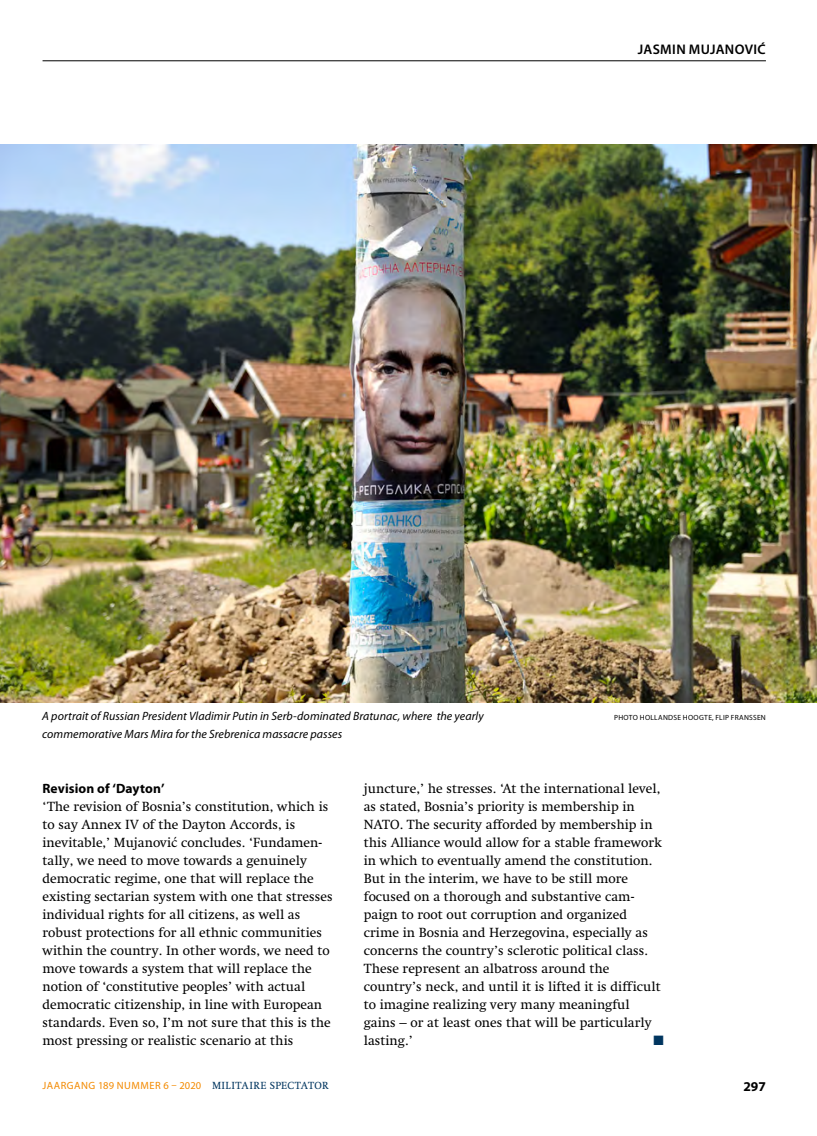
<style>
.page{position:relative;width:817px;height:1136px;background:#fff}
.page>*{position:absolute;margin:0;border:0;box-sizing:border-box;transform-origin:0 0}
.t1{font:600 13.95px "Myriad Pro";letter-spacing:.03em;color:#000}
.t2{font:13.5px/18px "Swift LT Std";color:#000}
.t3{font:700 13.5px "Myriad Pro";letter-spacing:.005em;color:#000}
.t4{font:13.5px "Zapf Dingbats Std";color:#00355f}
.t5{font:italic 12px "Myriad Pro";letter-spacing:.005em;color:#000}
.t6{font:10.5px "Myriad Pro";letter-spacing:.045em;color:#f38a00}
.t7{font:7.5px "Myriad Pro";letter-spacing:.035em;color:#000}
.s1{font-family:"Minion Pro";font-size:15px}
.s2{font-family:"Swift LT Std";color:#00355f}
</style>
<div class="page">
<img style="left:0;top:144px;width:816px;height:558px">
<hr style="left:43px;top:60px;width:722px;height:1px;background:#000">
<p class="t1" style="left:637px;top:40px;width:129px">JASMIN MUJANOVIĆ</p>
<p class="t5" style="left:42px;top:709px;width:443px">A portrait of Russian President Vladimir Putin in Serb-dominated Bratunac, where the yearly</p>
<p class="t7" style="left:614px;top:713px;width:153px">PHOTO HOLLANDSE HOOGTE, FLIP FRANSSEN</p>
<p class="t5" style="left:42px;top:727px;width:301px">commemorative Mars Mira for the Srebrenica massacre passes</p>
<p class="t3" style="left:43px;top:779px;width:123px">Revision of ‘Dayton’</p>
<p class="t2" style="left:43px;top:797px;width:291px">‘The revision of Bosnia’s constitution, which is to say Annex IV of the Dayton Accords, is inevitable,’ Mujanovi<span class="s1">ć</span> concludes. ‘Fundamen&shy;tally, we need to move towards a genuinely democratic regime, one that will replace the existing sectarian system with one that stresses individual rights for all citizens, as well as robust protections for all ethnic communities within the country. In other words, we need to move towards a system that will replace the notion of ‘constitutive peoples’ with actual democratic citizenship, in line with European standards. Even so, I’m not sure that this is the most pressing or realistic scenario at this</p>
<p class="t2" style="left:364px;top:779px;width:300px">juncture,’ he stresses. ‘At the international level, as stated, Bosnia’s priority is membership in NATO. The security afforded by membership in this Alliance would allow for a stable framework in which to eventually amend the constitution.<br>But in the interim, we have to be still more focused on a thorough and substantive cam&shy;paign to root out corruption and organized crime in Bosnia and Herzegovina, especially as concerns the country’s sclerotic political class.<br>These represent an albatross around the country’s neck, and until it is lifted it is difficult to imagine realizing very many meaningful gains – or at least ones that will be particularly lasting.’</p>
<p class="t4" style="left:653px;top:1033px;width:12px">■</p>
<p class="t6" style="left:43px;top:1078px;width:287px">JAARGANG 189 NUMMER 6 – 2020 <span class="s2">MILITAIRE SPECTATOR</span></p>
<p class="t3" style="left:743px;top:1077px;width:24px">297</p>
</div>
